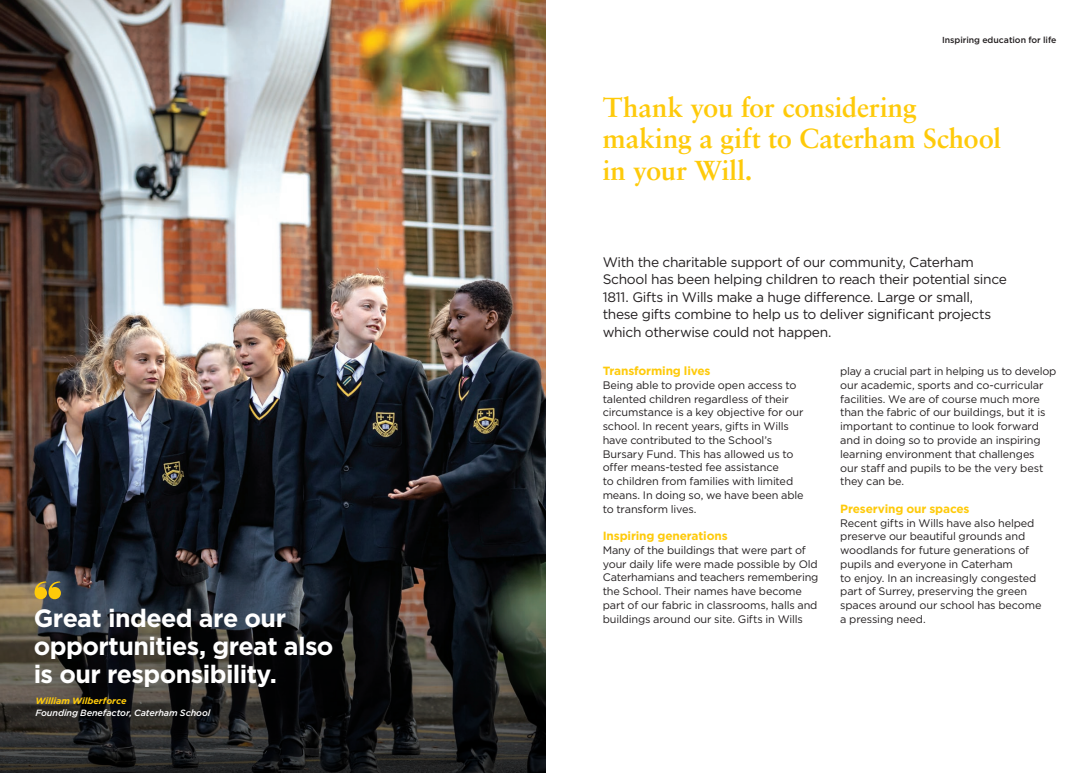
<style>
.page{position:relative;width:1092px;height:773px;background:#fff}
.page>*{position:absolute;margin:0;border:0;box-sizing:border-box;transform-origin:0 0}
.t1{font:700 27.5px/31.2px "Sabon";letter-spacing:-.005em;color:#feca0a}
.t2{font:700 25px/28.1px "Gotham";letter-spacing:-.025em;color:#fff}
.t3{font:13.75px/17.5px "Gotham";letter-spacing:-.025em;color:#231f20}
.t4{font:700 11.88px "Gotham";letter-spacing:-.01em;color:#feca0a}
.t5{font:10.88px/13.8px "Gotham";letter-spacing:-.015em;color:#231f20}
.t6{font:italic 500 9px/11.9px "Gotham";letter-spacing:-.01em;color:#fff}
.t7{font:500 8.75px "Gotham";letter-spacing:-.005em;color:#231f20}
.s1{font-weight:700;color:#feca0a}
</style>
<div class="page">
<img style="left:0;top:0;width:439px;height:503px">
<svg style="left:0;top:503px;width:439px;height:269px;background:#222325"></svg>
<svg style="left:35px;top:581px;width:26px;height:18px"></svg>
<img style="left:441px;top:2px;width:103px;height:768px">
<p class="t2" style="left:34px;top:603px;width:301px">Great indeed are our opportunities, great also is our responsibility.</p>
<p class="t6" style="left:35px;top:694px;width:176px"><span class="s1">William Wilberforce<br></span>Founding Benefactor, Caterham School</p>
<p class="t7" style="left:942px;top:35px;width:116px">Inspiring education for life</p>
<p class="t1" style="left:602px;top:91px;width:400px">Thank you for considering making a gift to Caterham School in your Will.</p>
<p class="t3" style="left:602px;top:253px;width:405px">With the charitable support of our community, Caterham School has been helping children to reach their potential since 1811. Gifts in Wills make a huge difference. Large or small, these gifts combine to help us to deliver significant projects which otherwise could not happen.</p>
<p class="t5" style="left:840px;top:364px;width:218px">play a crucial part in helping us to develop our academic, sports and co-curricular facilities. We are of course much more than the fabric of our buildings, but it is important to continue to look forward and in doing so to provide an inspiring learning environment that challenges<br>our staff and pupils to be the very best they can be.</p>
<p class="t4" style="left:840px;top:501px;width:131px">Preserving our spaces</p>
<p class="t5" style="left:840px;top:515px;width:203px">Recent gifts in Wills have also helped preserve our beautiful grounds and woodlands for future generations of pupils and everyone in Caterham<br>to enjoy. In an increasingly congested part of Surrey, preserving the green spaces around our school has become a pressing need.</p>
<p class="t4" style="left:602px;top:364px;width:109px">Transforming lives</p>
<p class="t5" style="left:602px;top:378px;width:202px">Being able to provide open access to talented children regardless of their circumstance is a key objective for our school. In recent years, gifts in Wills have contributed to the School’s Bursary Fund. This has allowed us to offer means-tested fee assistance<br>to children from families with limited means. In doing so, we have been able to transform lives.</p>
<p class="t4" style="left:602px;top:529px;width:126px">Inspiring generations</p>
<p class="t5" style="left:602px;top:543px;width:217px">Many of the buildings that were part of your daily life were made possible by Old Caterhamians and teachers remembering the School. Their names have become part of our fabric in classrooms, halls and buildings around our site. Gifts in Wills</p>
</div>
